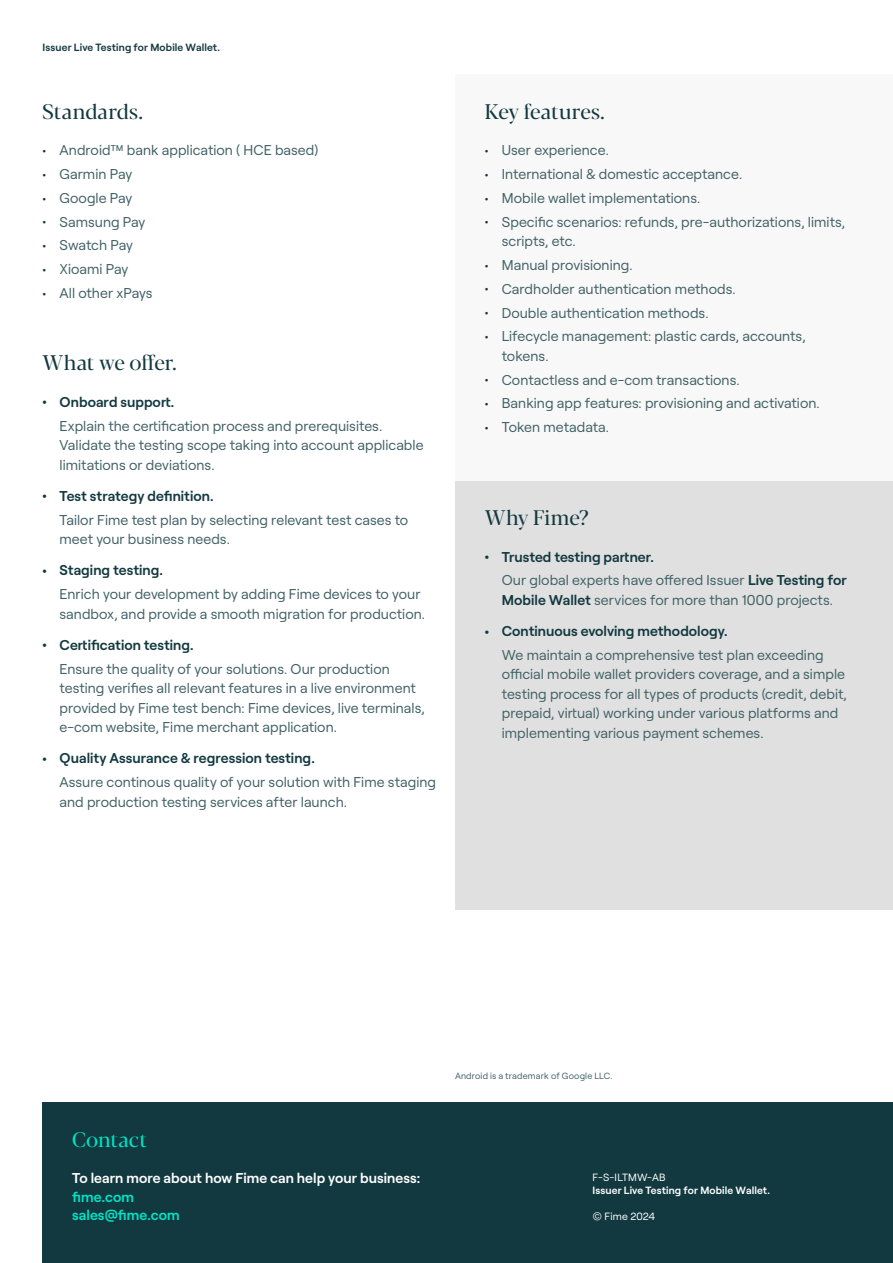
<style>
.page{position:relative;width:893px;height:1263px;background:#fff}
.page>*{position:absolute;margin:0;border:0;box-sizing:border-box;transform-origin:0 0}
.t1{font:21px "Blacker Pro Dis";color:#123940}
.t2{font:21px "Blacker Pro Dis";color:#00e4c5}
.t3{font:14.25px/19.5px "Roobert";letter-spacing:.005em;color:#416166}
.t4{font:600 14.25px/23.7px "Roobert";letter-spacing:.005em;color:#123940}
.t5{font:600 14.25px "Roobert";letter-spacing:.005em;color:#fff}
.t6{font:600 14.25px/18.8px "Roobert";letter-spacing:.005em;color:#00e4c5}
.t7{font:600 10.5px "Roobert";letter-spacing:.01em;color:#123940}
.t8{font:600 10.5px "Roobert";letter-spacing:.01em;color:#fff}
.t9{font:10.5px "Roobert";letter-spacing:.015em;color:#fff}
.t10{font:9px "Roobert";letter-spacing:.02em;color:#416166}
.s1{color:#123940}
.s2{font-weight:400;color:#416166}
.s3{font-weight:600;color:#123940}
</style>
<div class="page">
<div style="left:43px;top:1103px;width:850px;height:160px;background:#123940"></div>
<div style="left:455px;top:480px;width:438px;height:430px;background:#e0e0e0"></div>
<div style="left:455px;top:74px;width:438px;height:406px;background:#f8f8f8"></div>
<p class="t7" style="left:43px;top:39px;width:179px">Issuer Live Testing for Mobile Wallet.</p>
<h1 class="t1" style="left:43px;top:98px;width:102px">Standards.</h1>
<p class="t3" style="left:43px;top:140px;width:277px"><span class="s1">•</span> Android™ bank application ( HCE based)</p>
<p class="t3" style="left:43px;top:163px;width:91px"><span class="s1">•</span> Garmin Pay</p>
<p class="t3" style="left:43px;top:187px;width:91px"><span class="s1">•</span> Google Pay</p>
<p class="t3" style="left:43px;top:211px;width:104px"><span class="s1">•</span> Samsung Pay</p>
<p class="t3" style="left:43px;top:235px;width:92px"><span class="s1">•</span> Swatch Pay</p>
<p class="t3" style="left:43px;top:258px;width:87px"><span class="s1">•</span> Xioami Pay</p>
<p class="t3" style="left:43px;top:282px;width:112px"><span class="s1">•</span> All other xPays</p>
<h1 class="t1" style="left:43px;top:349px;width:136px">What we offer.</h1>
<p class="t4" style="left:43px;top:389px;width:133px">• Onboard support.</p>
<p class="t3" style="left:60px;top:415px;width:366px">Explain the certification process and prerequisites.<br>Validate the testing scope taking into account applicable limitations or deviations.</p>
<p class="t4" style="left:43px;top:483px;width:173px">• Test strategy definition.</p>
<p class="t3" style="left:60px;top:509px;width:350px">Tailor Fime test plan by selecting relevant test cases to meet your business needs.</p>
<p class="t4" style="left:43px;top:557px;width:122px">• Staging testing.</p>
<p class="t3" style="left:60px;top:583px;width:367px">Enrich your development by adding Fime devices to your sandbox, and provide a smooth migration for production.</p>
<p class="t4" style="left:43px;top:632px;width:153px">• Certification testing.</p>
<p class="t3" style="left:60px;top:658px;width:367px">Ensure the quality of your solutions. Our production testing verifies all relevant features in a live environment provided by Fime test bench: Fime devices, live terminals, e-com website, Fime merchant application.</p>
<p class="t4" style="left:43px;top:745px;width:274px">• Quality Assurance &amp; regression testing.</p>
<p class="t3" style="left:60px;top:771px;width:378px">Assure continous quality of your solution with Fime staging and production testing services after launch.</p>
<h1 class="t1" style="left:485px;top:98px;width:121px">Key features.</h1>
<p class="t3" style="left:485px;top:140px;width:126px"><span class="s1">•</span> User experience.</p>
<p class="t3" style="left:485px;top:163px;width:259px"><span class="s1">•</span> International &amp; domestic acceptance.</p>
<p class="t3" style="left:485px;top:187px;width:217px"><span class="s1">•</span> Mobile wallet implementations.</p>
<p class="t3" style="left:502px;top:211px;width:345px;text-indent:-17px"><span class="s1">•</span> Specific scenarios: refunds, pre-authorizations, limits, scripts, etc.</p>
<p class="t3" style="left:485px;top:254px;width:149px"><span class="s1">•</span> Manual provisioning.</p>
<p class="t3" style="left:485px;top:278px;width:252px"><span class="s1">•</span> Cardholder authentication methods.</p>
<p class="t3" style="left:485px;top:302px;width:225px"><span class="s1">•</span> Double authentication methods.</p>
<p class="t3" style="left:502px;top:325px;width:305px;text-indent:-17px"><span class="s1">•</span> Lifecycle management: plastic cards, accounts, tokens.</p>
<p class="t3" style="left:485px;top:369px;width:256px"><span class="s1">•</span> Contactless and e-com transactions.</p>
<p class="t3" style="left:485px;top:392px;width:337px"><span class="s1">•</span> Banking app features: provisioning and activation.</p>
<p class="t3" style="left:485px;top:416px;width:126px"><span class="s1">•</span> Token metadata.</p>
<h1 class="t1" style="left:485px;top:504px;width:106px">Why Fime?</h1>
<p class="t4" style="left:502px;top:543px;width:347px;text-indent:-17px">• Trusted testing partner.<br><span class="s2">Our global experts have offered Issuer</span> Live Testing for</p>
<p class="t3" style="left:502px;top:589px;width:333px"><span class="s3">Mobile Wallet</span> services for more than 1000 projects.</p>
<p class="t4" style="left:485px;top:618px;width:244px">• Continuous evolving methodology.</p>
<p class="t3" style="left:502px;top:644px;width:347px">We maintain a comprehensive test plan exceeding official mobile wallet providers coverage, and a simple testing process for all types of products (credit, debit, prepaid, virtual) working under various platforms and implementing various payment schemes.</p>
<h1 class="t2" style="left:72px;top:1126px;width:76px">Contact</h1>
<p class="t5" style="left:72px;top:1167px;width:349px">To learn more about how Fime can help your business:</p>
<p class="t6" style="left:72px;top:1186px;width:109px">fime.com sales@fime.com</p>
<p class="t10" style="left:455px;top:1069px;width:159px">Android is a trademark of Google LLC.</p>
<p class="t9" style="left:592px;top:1169px;width:74px">F-S-ILTMW-AB</p>
<p class="t8" style="left:592px;top:1182px;width:179px">Issuer Live Testing for Mobile Wallet.</p>
<p class="t9" style="left:592px;top:1209px;width:64px">© Fime 2024</p>
</div>
